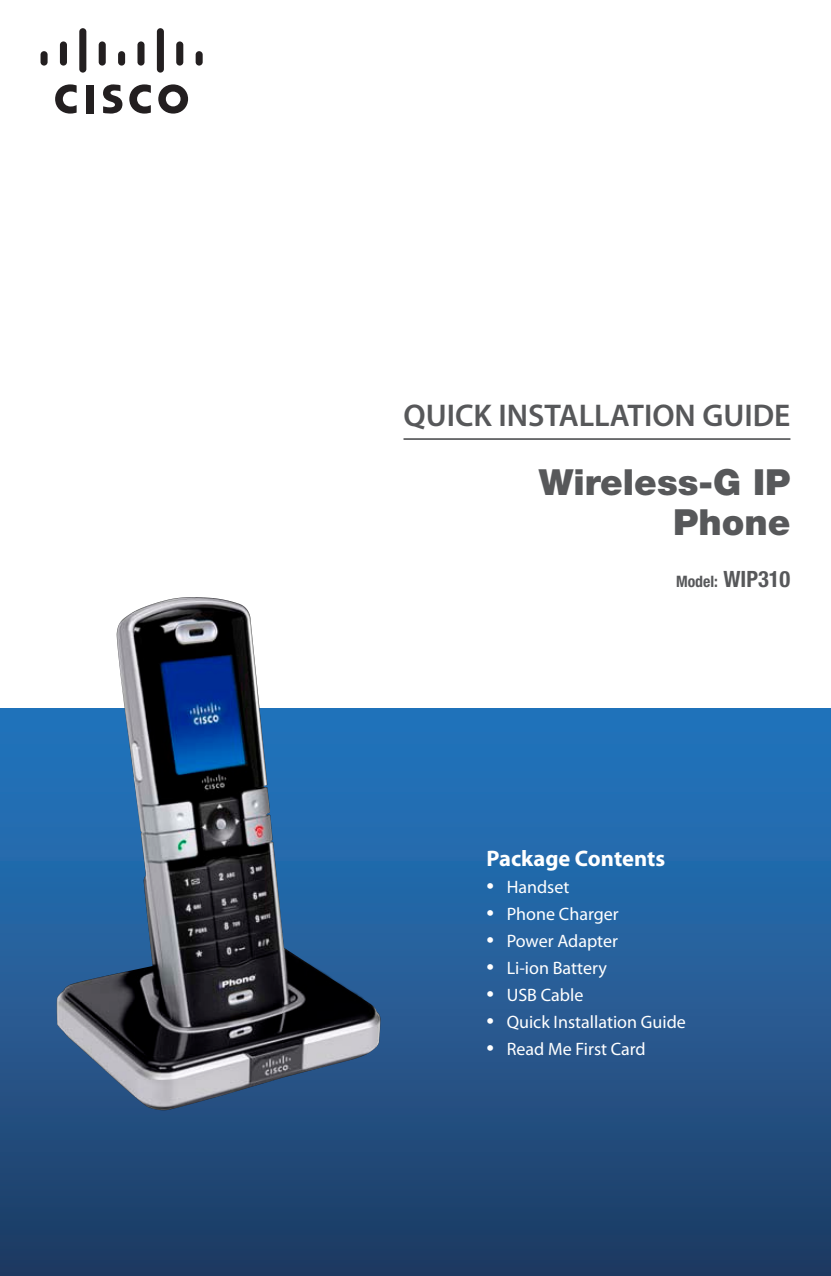
<style>
.page{position:relative;width:831px;height:1276px;background:#fff}
.page>*{position:absolute;margin:0;border:0;box-sizing:border-box;transform-origin:0 0}
.t1{font:900 36px/40.5px "Helvetica Neue";color:#57585a;text-align:right}
.t2{font:600 31.5px "Myriad Pro";color:#57585a}
.t3{font:700 22.5px "Myriad Pro";color:#fff}
.t4{font:18px "Myriad Pro";color:#fff}
.t5{font:700 condensed 15.75px "Helvetica Neue";color:#57585a}
.s1{font-size:22.5px}
.s2{font-size:27px}
</style>
<div class="page">
<div style="left:0;top:709px;width:830px;height:567px;background:linear-gradient(to bottom,#2479c3,#223d64)"></div>
<div style="left:86px;top:85px;width:7px;height:28px;background:#231f20"></div>
<svg style="left:129px;top:84px;width:22px;height:30px"></svg>
<svg style="left:55px;top:84px;width:22px;height:30px"></svg>
<svg style="left:158px;top:84px;width:30px;height:30px"></svg>
<svg style="left:103px;top:84px;width:19px;height:30px"></svg>
<div style="left:41px;top:51px;width:7px;height:15px;background:#231f20;border-radius:4px"></div>
<div style="left:60px;top:41px;width:7px;height:25px;background:#231f20;border-radius:4px"></div>
<div style="left:79px;top:28px;width:7px;height:45px;background:#231f20;border-radius:4px"></div>
<div style="left:99px;top:41px;width:7px;height:25px;background:#231f20;border-radius:4px"></div>
<div style="left:118px;top:51px;width:7px;height:15px;background:#231f20;border-radius:4px"></div>
<div style="left:137px;top:41px;width:7px;height:25px;background:#231f20;border-radius:4px"></div>
<div style="left:157px;top:28px;width:7px;height:45px;background:#231f20;border-radius:4px"></div>
<div style="left:176px;top:41px;width:7px;height:25px;background:#231f20;border-radius:4px"></div>
<div style="left:195px;top:51px;width:7px;height:15px;background:#231f20;border-radius:4px"></div>
<hr style="left:403px;top:438px;width:387px;height:2px;background:#57585a">
<img style="left:40px;top:597px;width:350px;height:524px">
<h2 class="t2" style="left:403px;top:395px;width:388px">QUICK INSTALLATION GUIDE</h2>
<h1 class="t1" style="left:538px;top:462px;width:253px">Wireless-G IP<br>Phone</h1>
<p class="t5" style="left:675px;top:571px;width:116px">Model: <span class="s1">WIP310</span></p>
<p class="t3" style="left:486px;top:843px;width:180px">Package Contents</p>
<p class="t4" style="left:486px;top:876px;width:84px"><span class="s2">•</span> Handset</p>
<p class="t4" style="left:486px;top:903px;width:134px"><span class="s2">•</span> Phone Charger</p>
<p class="t4" style="left:486px;top:930px;width:133px"><span class="s2">•</span> Power Adapter</p>
<p class="t4" style="left:486px;top:957px;width:122px"><span class="s2">•</span> Li-ion Battery</p>
<p class="t4" style="left:486px;top:984px;width:98px"><span class="s2">•</span> USB Cable</p>
<p class="t4" style="left:486px;top:1011px;width:201px"><span class="s2">•</span> Quick Installation Guide</p>
<p class="t4" style="left:486px;top:1038px;width:161px"><span class="s2">•</span> Read Me First Card</p>
</div>
